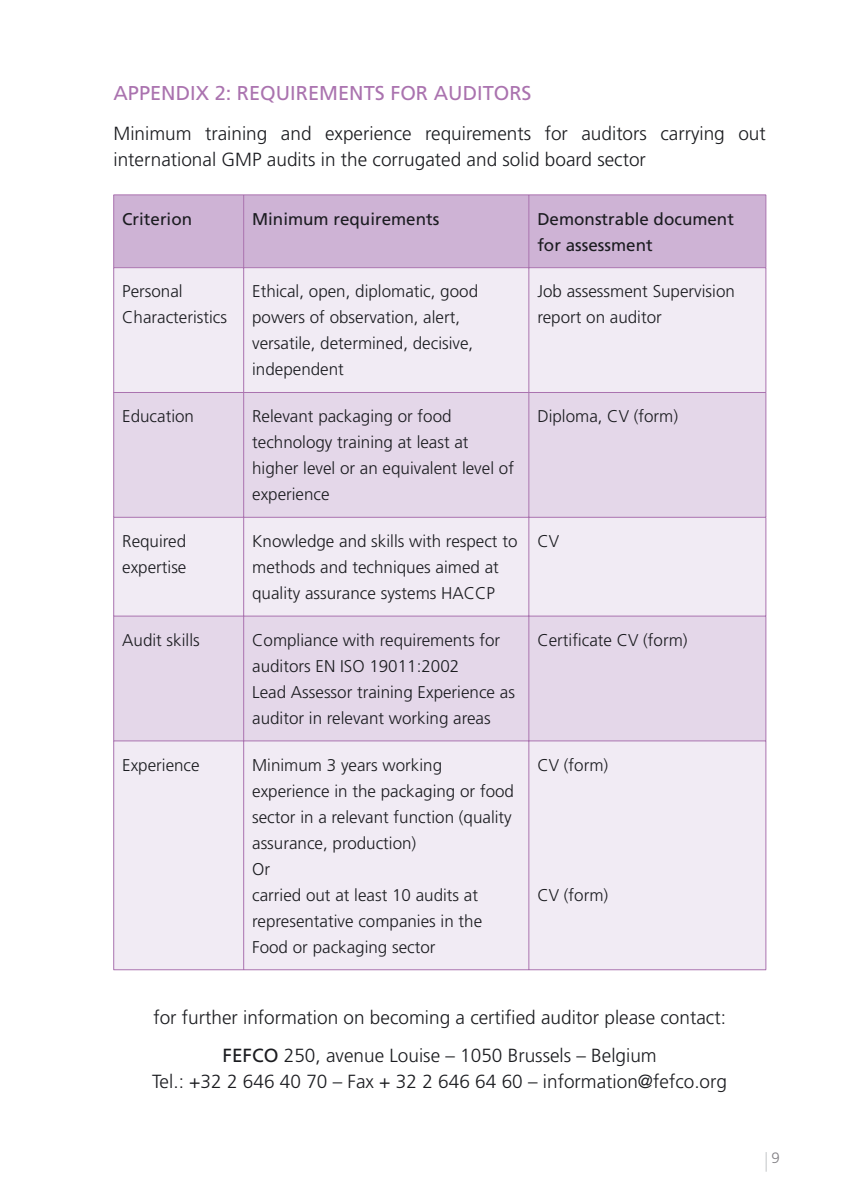
<style>
.page{position:relative;width:851px;height:1191px;background:#fff}
.page>*{position:absolute;margin:0;border:0;box-sizing:border-box;transform-origin:0 0}
.t1{font:20px "Frutiger LT Std";color:#aa73af}
.t2{font:300 19px/26px "Frutiger LT Std";color:#1b1c20}
.t3{font:300 17px/26px "Frutiger LT Std";color:#1b1c20}
.t4{font:17px/26px "Frutiger LT Std";color:#1b1c20}
.t5{font:300 15px "Frutiger LT Std";color:#817f84}
.s1{font-weight:400}
</style>
<div class="page">
<svg style="left:765px;top:1152px;width:1px;height:19px"></svg>
<div style="left:114px;top:195px;width:651px;height:72px;background:#ceb3d5"></div>
<div style="left:114px;top:268px;width:651px;height:701px;background:#f1ebf4"></div>
<svg style="left:114px;top:393px;width:651px;height:347px;background:#e7dceb"></svg>
<hr style="left:113px;top:194px;width:131px;height:1px;background:#aa73af">
<hr style="left:113px;top:195px;width:1px;height:72px;background:#aa73af">
<hr style="left:244px;top:194px;width:284px;height:1px;background:#aa73af">
<hr style="left:243px;top:195px;width:1px;height:72px;background:#aa73af">
<hr style="left:528px;top:194px;width:238px;height:1px;background:#aa73af">
<hr style="left:528px;top:195px;width:1px;height:72px;background:#aa73af">
<hr style="left:765px;top:195px;width:1px;height:72px;background:#aa73af">
<hr style="left:113px;top:267px;width:131px;height:1px;background:#aa73af">
<hr style="left:113px;top:268px;width:1px;height:124px;background:#aa73af">
<hr style="left:244px;top:267px;width:284px;height:1px;background:#aa73af">
<hr style="left:243px;top:268px;width:1px;height:124px;background:#aa73af">
<hr style="left:528px;top:267px;width:238px;height:1px;background:#aa73af">
<hr style="left:528px;top:268px;width:1px;height:124px;background:#aa73af">
<hr style="left:765px;top:268px;width:1px;height:124px;background:#aa73af">
<hr style="left:113px;top:392px;width:131px;height:1px;background:#aa73af">
<hr style="left:113px;top:393px;width:1px;height:124px;background:#aa73af">
<hr style="left:244px;top:392px;width:284px;height:1px;background:#aa73af">
<hr style="left:243px;top:393px;width:1px;height:124px;background:#aa73af">
<hr style="left:528px;top:392px;width:238px;height:1px;background:#aa73af">
<hr style="left:528px;top:393px;width:1px;height:124px;background:#aa73af">
<hr style="left:765px;top:393px;width:1px;height:124px;background:#aa73af">
<hr style="left:113px;top:517px;width:131px;height:1px;background:#aa73af">
<hr style="left:113px;top:517px;width:1px;height:99px;background:#aa73af">
<hr style="left:244px;top:517px;width:284px;height:1px;background:#aa73af">
<hr style="left:243px;top:517px;width:1px;height:99px;background:#aa73af">
<hr style="left:528px;top:517px;width:238px;height:1px;background:#aa73af">
<hr style="left:528px;top:517px;width:1px;height:99px;background:#aa73af">
<hr style="left:765px;top:517px;width:1px;height:99px;background:#aa73af">
<hr style="left:113px;top:616px;width:131px;height:1px;background:#aa73af">
<hr style="left:113px;top:616px;width:1px;height:124px;background:#aa73af">
<hr style="left:244px;top:616px;width:284px;height:1px;background:#aa73af">
<hr style="left:243px;top:616px;width:1px;height:124px;background:#aa73af">
<hr style="left:528px;top:616px;width:238px;height:1px;background:#aa73af">
<hr style="left:528px;top:616px;width:1px;height:124px;background:#aa73af">
<hr style="left:765px;top:616px;width:1px;height:124px;background:#aa73af">
<hr style="left:113px;top:740px;width:131px;height:1px;background:#aa73af">
<hr style="left:113px;top:741px;width:1px;height:228px;background:#aa73af">
<hr style="left:244px;top:740px;width:284px;height:1px;background:#aa73af">
<hr style="left:243px;top:741px;width:1px;height:228px;background:#aa73af">
<hr style="left:528px;top:740px;width:238px;height:1px;background:#aa73af">
<hr style="left:528px;top:741px;width:1px;height:228px;background:#aa73af">
<hr style="left:765px;top:741px;width:1px;height:228px;background:#aa73af">
<hr style="left:113px;top:969px;width:415px;height:1px;background:#aa73af">
<hr style="left:528px;top:969px;width:238px;height:1px;background:#aa73af">
<p class="t1" style="left:113px;top:85px;width:419px">APPENDIX 2: REQUIREMENTS FOR AUDITORS</p>
<p class="t2" style="left:113px;top:122px;width:653px">Minimum training and experience requirements for auditors carrying out international GMP audits in the corrugated and solid board sector</p>
<p class="t4" style="left:122px;top:206px;width:71px">Criterion</p>
<p class="t4" style="left:252px;top:206px;width:189px">Minimum requirements</p>
<p class="t4" style="left:537px;top:206px;width:198px">Demonstrable document for assessment</p>
<p class="t3" style="left:122px;top:279px;width:106px">Personal<br>Characteristics</p>
<p class="t3" style="left:252px;top:279px;width:227px">Ethical, open, diplomatic, good powers of observation, alert, versatile, determined, decisive, independent</p>
<p class="t3" style="left:537px;top:279px;width:199px">Job assessment Supervision report on auditor</p>
<p class="t3" style="left:122px;top:404px;width:73px">Education</p>
<p class="t3" style="left:252px;top:404px;width:263px">Relevant packaging or food technology training at least at higher level or an equivalent level of experience</p>
<p class="t3" style="left:537px;top:404px;width:142px">Diploma, CV (form)</p>
<p class="t3" style="left:122px;top:529px;width:66px">Required expertise</p>
<p class="t3" style="left:252px;top:529px;width:267px">Knowledge and skills with respect to methods and techniques aimed at quality assurance systems HACCP</p>
<p class="t3" style="left:537px;top:529px;width:23px">CV</p>
<p class="t3" style="left:122px;top:628px;width:79px">Audit skills</p>
<p class="t3" style="left:252px;top:628px;width:264px">Compliance with requirements for auditors EN ISO 19011:2002<br>Lead Assessor training Experience as auditor in relevant working areas</p>
<p class="t3" style="left:537px;top:628px;width:152px">Certificate CV (form)</p>
<p class="t3" style="left:122px;top:752px;width:79px">Experience</p>
<p class="t3" style="left:252px;top:752px;width:263px">Minimum 3 years working experience in the packaging or food sector in a relevant function (quality assurance, production)<br>Or<br>carried out at least 10 audits at representative companies in the<br>Food or packaging sector</p>
<p class="t3" style="left:537px;top:752px;width:72px">CV (form)</p>
<p class="t3" style="left:537px;top:882px;width:72px">CV (form)</p>
<p class="t2" style="left:153px;top:1000px;width:574px;line-height:37.4px;text-align:center">for further information on becoming a certified auditor please contact:<br><span class="s1">FEFCO</span> 250, avenue Louise – 1050 Brussels – Belgium</p>
<p class="t2" style="left:152px;top:1069px;width:576px">Tel.: +32 2 646 40 70 – Fax + 32 2 646 64 60 – information@fefco.org</p>
<p class="t5" style="left:771px;top:1150px;width:10px">9</p>
</div>
